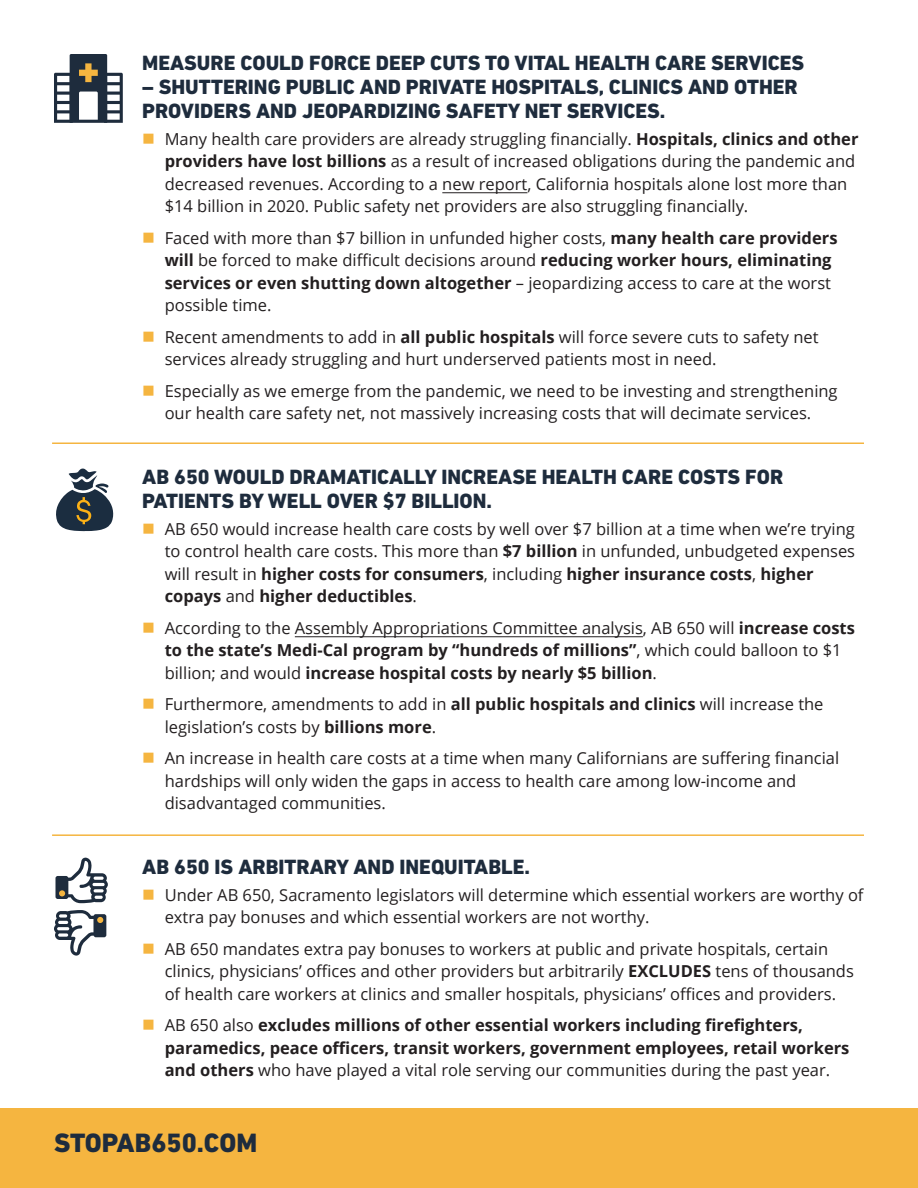
<style>
.page{position:relative;width:918px;height:1188px;background:#fff}
.page>*{position:absolute;margin:0;border:0;box-sizing:border-box;transform-origin:0 0}
.Paragraph_Style_2{font:800 27px "DIN Next LT Pro";color:#1e2c3d}
.Paragraph_Style_2-2{font:800 21px/24px "DIN Next LT Pro";color:#1e2c3d}
.t1{font:16.5px/22.5px "Open Sans";color:#231f20}
.t2{font:700 16.5px/22.5px "Open Sans";color:#231f20}
.s1{color:#f5b540}
.s2{font-weight:700}
.s3{font-weight:400}
</style>
<div class="page">
<hr style="left:442px;top:192px;width:85px;height:1px;background:#231f20">
<hr style="left:295px;top:636px;width:348px;height:1px;background:#231f20">
<svg style="left:56px;top:468px;width:57px;height:63px"></svg>
<svg style="left:54px;top:54px;width:69px;height:69px"></svg>
<div style="left:0;top:1109px;width:918px;height:79px;background:#f5b540"></div>
<hr style="left:52px;top:834px;width:812px;height:2px;background:#f5b540">
<hr style="left:52px;top:442px;width:812px;height:2px;background:#f5b540">
<svg style="left:56px;top:857px;width:52px;height:46px"></svg>
<svg style="left:54px;top:910px;width:52px;height:46px"></svg>
<p class="Paragraph_Style_2-2" style="left:142px;top:51px;width:663px">MEASURE COULD FORCE DEEP CUTS TO VITAL HEALTH CARE SERVICES</p>
<p class="Paragraph_Style_2-2" style="left:142px;top:75px;width:657px">– SHUTTERING PUBLIC AND PRIVATE HOSPITALS, CLINICS AND OTHER<br>PROVIDERS AND JEOPARDIZING SAFETY NET SERVICES.</p>
<p class="t1" style="left:165px;top:127px;width:695px;text-indent:-22px"><span class="s1">■</span> Many health care providers are already struggling financially. <span class="s2">Hospitals, clinics and other providers have lost billions</span> as a result of increased obligations during the pandemic and decreased revenues. According to a new report, California hospitals alone lost more than $14 billion in 2020. Public safety net providers are also struggling financially.</p>
<p class="t1" style="left:165px;top:226px;width:674px;text-indent:-22px"><span class="s1">■</span> Faced with more than $7 billion in unfunded higher costs, <span class="s2">many health care providers will</span> be forced to make difficult decisions around <span class="s2">reducing worker hours, eliminating services or even shutting down altogether</span> – jeopardizing access to care at the worst possible time.</p>
<p class="t1" style="left:165px;top:325px;width:656px;text-indent:-22px"><span class="s1">■</span> Recent amendments to add in <span class="s2">all public hospitals</span> will force severe cuts to safety net services already struggling and hurt underserved patients most in need.</p>
<p class="t1" style="left:142px;top:379px;width:697px;text-align:center"><span class="s1">■</span> Especially as we emerge from the pandemic, we need to be investing and strengthening our health care safety net, not massively increasing costs that will decimate services.</p>
<p class="Paragraph_Style_2-2" style="left:142px;top:465px;width:643px">AB 650 WOULD DRAMATICALLY INCREASE HEALTH CARE COSTS FOR<br>PATIENTS BY WELL OVER $7 BILLION.</p>
<p class="t1" style="left:165px;top:517px;width:692px;text-indent:-22px"><span class="s1">■</span> AB 650 would increase health care costs by well over $7 billion at a time when we’re trying to control health care costs. This more than <span class="s2">$7 billion</span> in unfunded, unbudgeted expenses will result in <span class="s2">higher costs for consumers</span>, including <span class="s2">higher insurance costs</span>, <span class="s2">higher copays</span> and <span class="s2">higher deductibles</span>.</p>
<p class="t1" style="left:165px;top:616px;width:692px;text-indent:-22px"><span class="s1">■</span> According to the Assembly Appropriations Committee analysis, AB 650 will <span class="s2">increase costs to the state’s Medi-Cal program by “hundreds of millions”</span>, which could balloon to $1 billion; and would <span class="s2">increase hospital costs by nearly $5 billion</span>.</p>
<p class="t1" style="left:165px;top:693px;width:660px;text-indent:-22px"><span class="s1">■</span> Furthermore, amendments to add in <span class="s2">all public hospitals and clinics</span> will increase the legislation’s costs by <span class="s2">billions more</span>.</p>
<p class="t1" style="left:165px;top:747px;width:676px;text-indent:-22px"><span class="s1">■</span> An increase in health care costs at a time when many Californians are suffering financial hardships will only widen the gaps in access to health care among low-income and disadvantaged communities.</p>
<p class="Paragraph_Style_2-2" style="left:142px;top:855px;width:389px">AB 650 IS ARBITRARY AND INEQUITABLE.</p>
<p class="t1" style="left:165px;top:883px;width:700px;text-indent:-22px"><span class="s1">■</span> Under AB 650, Sacramento legislators will determine which essential workers are worthy of extra pay bonuses and which essential workers are not worthy.</p>
<p class="t1" style="left:165px;top:937px;width:691px;text-indent:-22px"><span class="s1">■</span> AB 650 mandates extra pay bonuses to workers at public and private hospitals, certain clinics, physicians’ offices and other providers but arbitrarily <span class="s2">EXCLUDES</span> tens of thousands of health care workers at clinics and smaller hospitals, physicians’ offices and providers.</p>
<p class="t2" style="left:165px;top:1014px;width:686px;text-indent:-22px"><span class="s1">■</span> <span class="s3">AB 650 also</span> excludes millions of other essential workers including firefighters, paramedics, peace officers, transit workers, government employees, retail workers and others <span class="s3">who have played a vital role serving our communities during the past year.</span></p>
<p class="Paragraph_Style_2" style="left:54px;top:1127px;width:205px">STOPAB650.COM</p>
</div>
